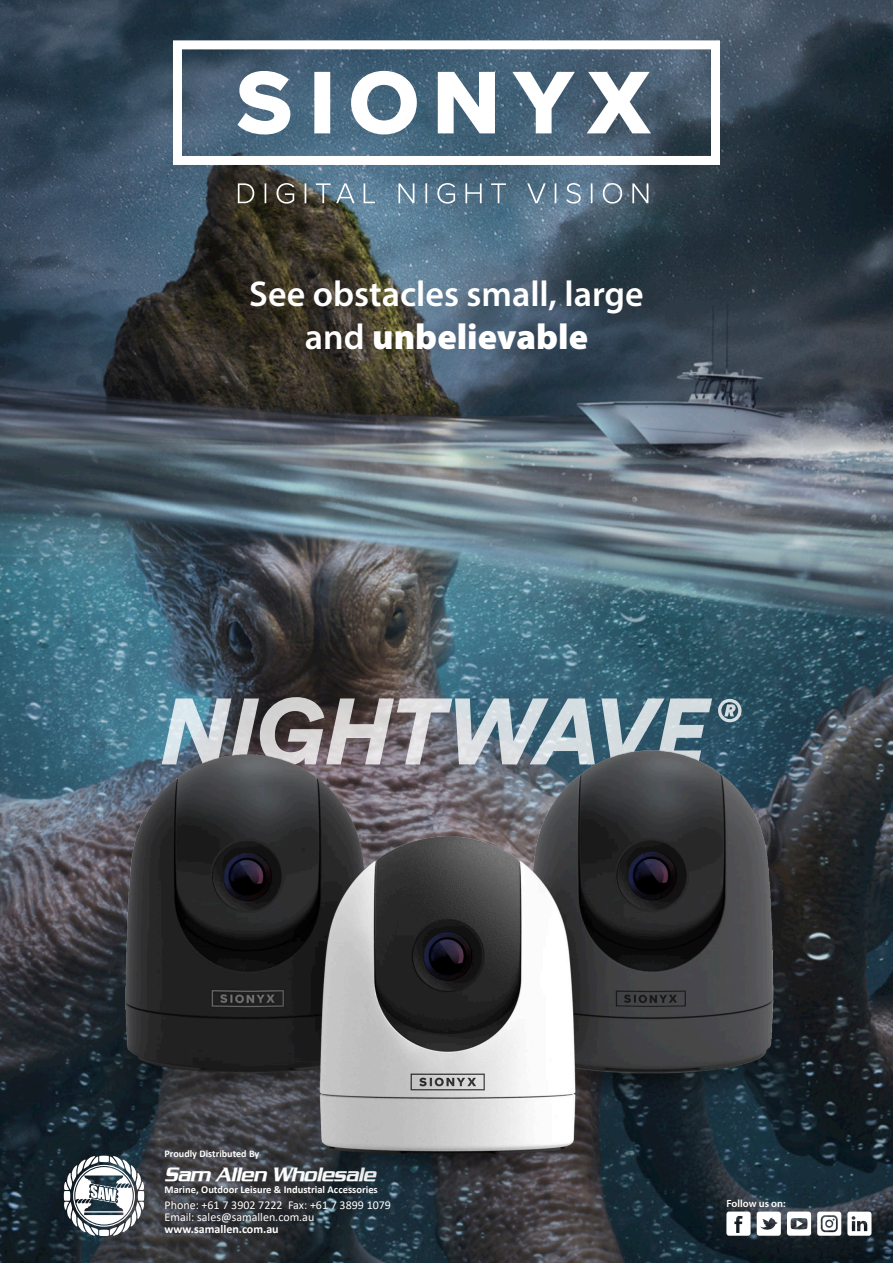
<style>
.page{position:relative;width:893px;height:1263px;background:#fff}
.page>*{position:absolute;margin:0;border:0;box-sizing:border-box;transform-origin:0 0}
.t1{font:600 36px "Myriad Pro";color:#fff}
.t2{font:900 36px "Myriad Pro";color:#fff}
.Body_Text_Products{font:italic 700 21px "Chaney";color:#fff}
.Table_Heading{font:12px/12px "Calibri";color:#fff}
.Body_Text_Products-2{font:700 10.5px "Calibri";color:#fff}
.Bullet_points{font:600 10.5px "Myriad Pro";color:#fff}
.Body_Text_Products-3{font:700 10.2px "Calibri";color:#fff}
.s1{font-weight:600}
.s2{font-weight:700}
</style>
<div class="page">
<img style="left:0;top:0;width:893px;height:1263px">
<svg style="left:64px;top:1156px;width:80px;height:80px"></svg>
<svg style="left:787px;top:1213px;width:24px;height:23px"></svg>
<svg style="left:757px;top:1213px;width:24px;height:23px"></svg>
<svg style="left:726px;top:1213px;width:25px;height:23px"></svg>
<svg style="left:817px;top:1211px;width:24px;height:25px"></svg>
<svg style="left:847px;top:1211px;width:24px;height:25px"></svg>
<svg style="left:173px;top:40px;width:547px;height:125px"></svg>
<svg style="left:238px;top:183px;width:410px;height:21px;background:#6a7e8b"></svg>
<svg style="left:162px;top:697px;width:433px;height:13px;background:#89979e"></svg>
<svg style="left:601px;top:698px;width:111px;height:12px"></svg>
<svg style="left:718px;top:699px;width:23px;height:11px"></svg>
<img style="left:80px;top:710px;width:747px;height:503px">
<p class="t1" style="left:249px;top:271px;width:396px">See obstacles small, large</p>
<p class="t2" style="left:305px;top:317px;width:285px"><span class="s1">and</span> unbelievable</p>
<p class="Body_Text_Products-3" style="left:165px;top:1146px;width:96px">Proudly Distributed By</p>
<p class="Body_Text_Products" style="left:165px;top:1162px;width:213px">Sam Allen Wholesale</p>
<p class="Body_Text_Products-2" style="left:165px;top:1181px;width:215px">Marine, Outdoor Leisure &amp; Industrial Accessories</p>
<p class="Table_Heading" style="left:165px;top:1198px;width:228px">Phone: +61 7 3902 7222 Fax: +61 7 3899 1079<br>Email: sales@samallen.com.au <span class="s2">www.samallen.com.au</span></p>
<p class="Bullet_points" style="left:726px;top:1196px;width:61px">Follow us on:</p>
</div>
